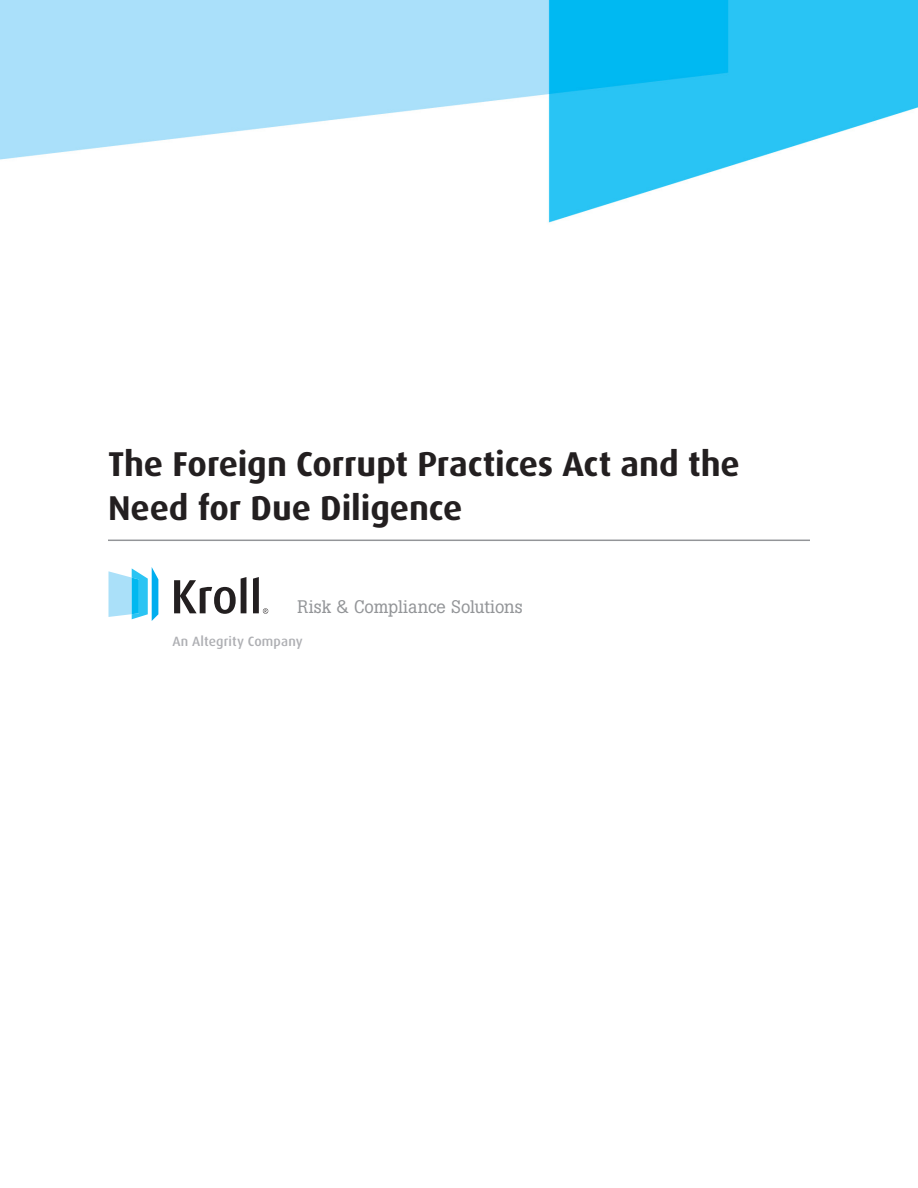
<style>
.page{position:relative;width:918px;height:1188px;background:#fff}
.page>*{position:absolute;margin:0;border:0;box-sizing:border-box;transform-origin:0 0}
.Page_Title_30pt{font:700 34.5px/43.5px "Dax OT";letter-spacing:-.005em;color:#231f20}
.Page_Title_30pt-2{font:18px "Boton";color:#939598}
.Body_Text{font:500 13.5px "Dax OT";letter-spacing:.015em;color:#aeafb3}
</style>
<div class="page">
<img style="left:0;top:0;width:918px;height:223px">
<hr style="left:108px;top:540px;width:702px;height:1px;background:#939598">
<svg style="left:108px;top:567px;width:50px;height:54px"></svg>
<svg style="left:174px;top:577px;width:94px;height:37px"></svg>
<p class="Page_Title_30pt" style="left:108px;top:443px;width:633px">The Foreign Corrupt Practices Act and the<br>Need for Due Diligence</p>
<p class="Page_Title_30pt-2" style="left:297px;top:596px;width:227px">Risk &amp; Compliance Solutions</p>
<p class="Body_Text" style="left:172px;top:632px;width:132px">An Altegrity Company</p>
</div>
